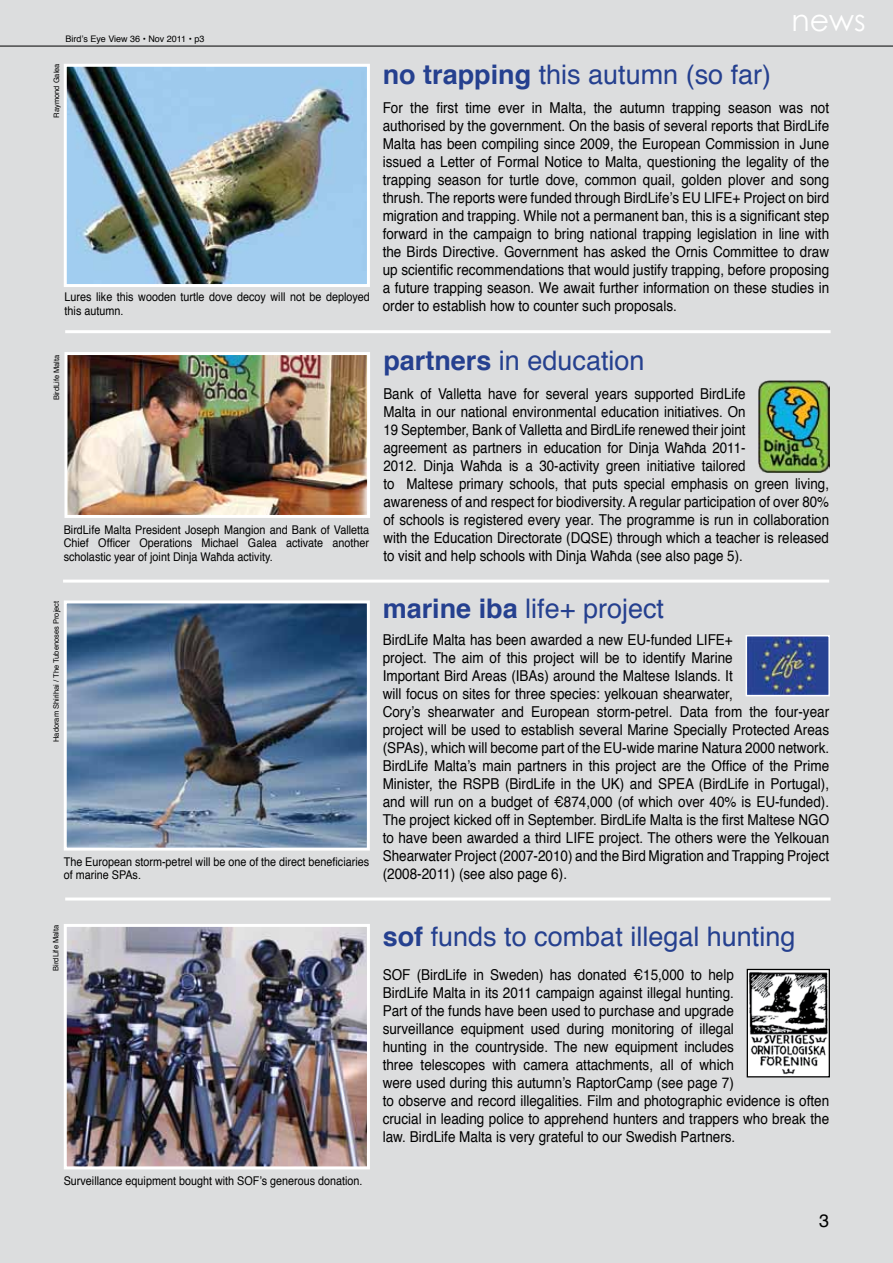
<style>
.page{position:relative;width:893px;height:1263px;background:#dcddde}
.page>*{position:absolute;margin:0;border:0;box-sizing:border-box;transform-origin:0 0}
.t1{font:30px "Century Gothic";color:#fff}
.t2{font:27px "Helvetica";color:#25408f}
.t3{font:18px "Helvetica";color:#000}
.t4{font:15px/18px "Helvetica";color:#000;scale:.9 1}
.t5{font:15px/18px "Helvetica";color:#000;scale:.89 1}
.t6{font:12px/13.5px "Helvetica";color:#000;scale:.9 1}
.t7{font:9px "Helvetica";color:#000}
.t8{font:7.5px "Helvetica";color:#000}
.s1{font-weight:700}
</style>
<div class="page">
<hr style="left:0;top:46px;width:893px;height:1px;background:#000">
<hr style="left:65px;top:330px;width:766px;height:3px;background:#fff">
<hr style="left:63px;top:580px;width:766px;height:3px;background:#fff">
<hr style="left:65px;top:897px;width:766px;height:3px;background:#fff">
<img style="left:68px;top:356px;width:298px;height:158px">
<div style="left:64px;top:352px;width:306px;height:166px;border:3px solid #fff"></div>
<img style="left:68px;top:68px;width:298px;height:215px">
<div style="left:64px;top:64px;width:306px;height:223px;border:3px solid #fff"></div>
<img style="left:68px;top:604px;width:298px;height:242px">
<div style="left:64px;top:600px;width:306px;height:250px;border:3px solid #fff"></div>
<img style="left:68px;top:928px;width:298px;height:237px">
<div style="left:64px;top:924px;width:306px;height:245px;border:3px solid #fff"></div>
<img style="left:749px;top:971px;width:79px;height:104px">
<div style="left:747px;top:969px;width:83px;height:108px;border:1px solid #000"></div>
<img style="left:749px;top:638px;width:78px;height:55px">
<div style="left:746px;top:635px;width:84px;height:61px;border:2px solid #fff"></div>
<img style="left:758px;top:381px;width:72px;height:91px">
<p class="t7" style="left:65px;top:32px;width:140px">Bird’s Eye View 36 • Nov 2011 • p3</p>
<p class="t8" style="left:51px;top:118px;width:56px;rotate:-90deg">Raymond Galea</p>
<p class="t6" style="left:65px;top:291px;width:341px">Lures like this wooden turtle dove decoy will not be deployed this autumn.</p>
<h2 class="t2" style="left:383px;top:54px;width:390px"><span class="s1">no trapping</span> this autumn (so far)</h2>
<h1 class="t1" style="left:791px;top:2px;width:76px">news</h1>
<p class="t4" style="left:383px;top:100px;width:498px;text-align:justify">For the first time ever in Malta, the autumn trapping season was not authorised by the government. On the basis of several reports that BirdLife Malta has been compiling since 2009, the European Commission in June issued a Letter of Formal Notice to Malta, questioning the legality of the trapping season for turtle dove, common quail, golden plover and song thrush. The reports were funded through BirdLife’s EU LIFE+ Project on bird migration and trapping. While not a permanent ban, this is a significant step forward in the campaign to bring national trapping legislation in line with the Birds Directive. Government has asked the Ornis Committee to draw up scientific recommendations that would justify trapping, before proposing a future trapping season. We await further information on these studies in order to establish how to counter such proposals.</p>
<p class="t8" style="left:51px;top:400px;width:47px;rotate:-90deg">BirdLife Malta</p>
<p class="t6" style="left:64px;top:523px;width:341px;text-align:justify">BirdLife Malta President Joseph Mangion and Bank of Valletta Chief Officer Operations Michael Galea activate another scholastic year of joint Dinja Waħda activity.</p>
<p class="t8" style="left:50px;top:742px;width:143px;rotate:-90deg">Hadoram Shirihai / The Tubenoses Project</p>
<p class="t6" style="left:64px;top:855px;width:341px">The European storm-petrel will be one of the direct beneficiaries of marine SPAs.</p>
<h2 class="t2" style="left:383px;top:340px;width:263px"><span class="s1">partners</span> in education</h2>
<p class="t5" style="left:383px;top:385px;width:502px">Bank of Valletta have for several years supported BirdLife<br>Malta in our national environmental education initiatives. On<br>19 September, Bank of Valletta and BirdLife renewed their joint<br>agreement as partners in education for Dinja Waħda 2011-<br>2012. Dinja Waħda is a 30-activity green initiative tailored<br>to Maltese primary schools, that puts special emphasis on green living, awareness of and respect for biodiversity. A regular participation of over 80% of schools is registered every year. The programme is run in collaboration with the Education Directorate (DQSE) through which a teacher is released to visit and help schools with Dinja Waħda (see also page 5).</p>
<h2 class="t2" style="left:383px;top:587px;width:283px"><span class="s1">marine iba</span> life+ project</h2>
<p class="t4" style="left:383px;top:631px;width:498px">BirdLife Malta has been awarded a new EU-funded LIFE+<br>project. The aim of this project will be to identify Marine<br>Important Bird Areas (IBAs) around the Maltese Islands. It<br>will focus on sites for three species: yelkouan shearwater,<br>Cory’s shearwater and European storm-petrel. Data from the four-year project will be used to establish several Marine Specially Protected Areas (SPAs), which will become part of the EU-wide marine Natura 2000 network.<br>BirdLife Malta’s main partners in this project are the Office of the Prime Minister, the RSPB (BirdLife in the UK) and SPEA (BirdLife in Portugal), and will run on a budget of €874,000 (of which over 40% is EU-funded).<br>The project kicked off in September. BirdLife Malta is the first Maltese NGO to have been awarded a third LIFE project. The others were the Yelkouan Shearwater Project (2007-2010) and the Bird Migration and Trapping Project (2008-2011) (see also page 6).</p>
<p class="t8" style="left:50px;top:971px;width:47px;rotate:-90deg">BirdLife Malta</p>
<p class="t6" style="left:64px;top:1174px;width:333px">Surveillance equipment bought with SOF’s generous donation.</p>
<h2 class="t2" style="left:383px;top:916px;width:414px"><span class="s1">sof</span> funds to combat illegal hunting</h2>
<p class="t4" style="left:383px;top:966px;width:498px">SOF (BirdLife in Sweden) has donated €15,000 to help<br>BirdLife Malta in its 2011 campaign against illegal hunting.<br>Part of the funds have been used to purchase and upgrade<br>surveillance equipment used during monitoring of illegal<br>hunting in the countryside. The new equipment includes<br>three telescopes with camera attachments, all of which<br>were used during this autumn’s RaptorCamp (see page 7)<br>to observe and record illegalities. Film and photographic evidence is often crucial in leading police to apprehend hunters and trappers who break the law. BirdLife Malta is very grateful to our Swedish Partners.</p>
<p class="t3" style="left:819px;top:1207px;width:12px">3</p>
</div>
